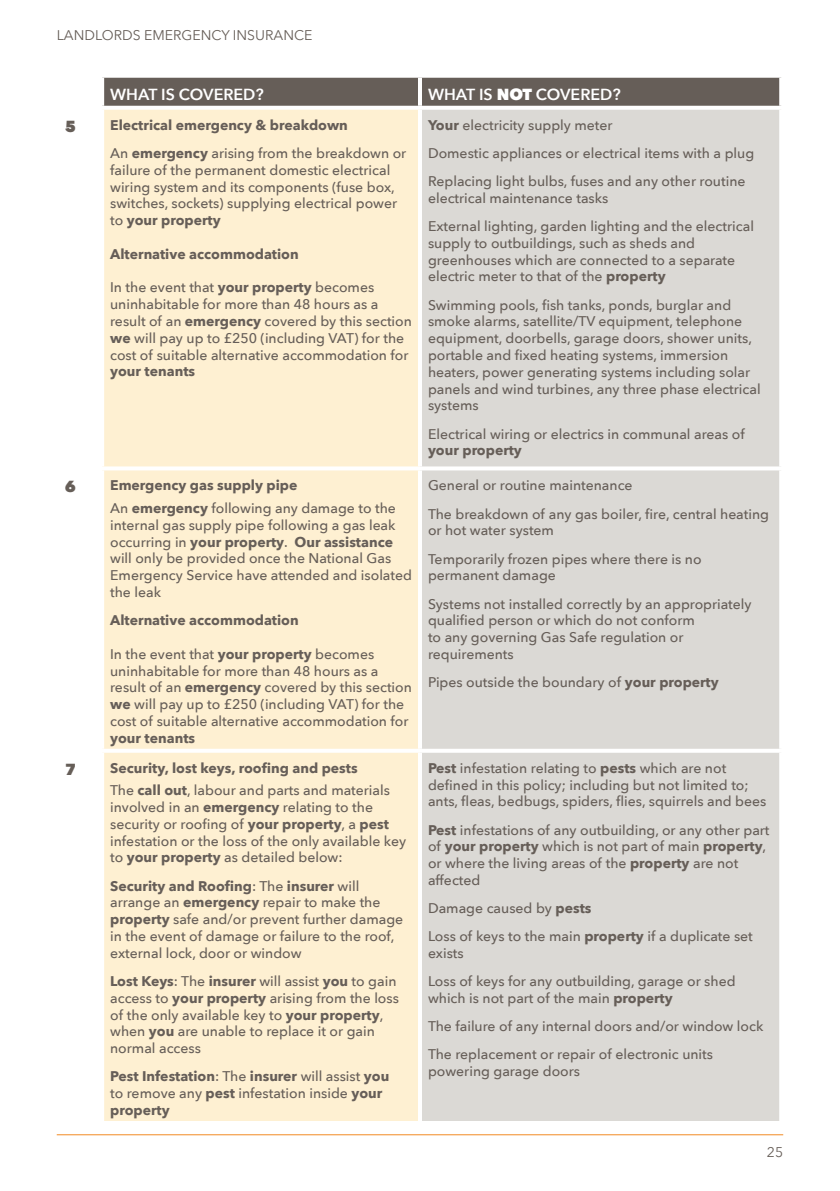
<style>
.page{position:relative;width:840px;height:1191px;background:#fff}
.page>*{position:absolute;margin:0;border:0;box-sizing:border-box;transform-origin:0 0}
.t1{font:600 16px "Avenir Next";color:#fff}
.t2{font:800 16px "Avenir Next";color:#665e58}
.t3{font:500 14px/16.8px "Avenir Next";color:#665e58}
.t4{font:700 14px/22.4px "Avenir Next";color:#665e58}
.t5{font:14px "Avenir Next";color:#665e58}
.s1{font-weight:800}
.s2{font-weight:500}
.s3{font-weight:700}
</style>
<div class="page">
<hr style="left:57px;top:1134px;width:725px;height:1px;background:#f28a23">
<div style="left:104px;top:78px;width:674px;height:28px;background:#665e58"></div>
<div style="left:104px;top:110px;width:314px;height:1011px;background:#fef0d2"></div>
<div style="left:422px;top:110px;width:356px;height:1011px;background:#dbd9d5"></div>
<svg style="left:778px;top:110px;width:1px;height:356px"></svg>
<svg style="left:420px;top:466px;width:361px;height:4px"></svg>
<svg style="left:778px;top:470px;width:3px;height:278px"></svg>
<svg style="left:422px;top:748px;width:358px;height:4px"></svg>
<svg style="left:778px;top:753px;width:1px;height:368px"></svg>
<svg style="left:102px;top:77px;width:318px;height:1px"></svg>
<svg style="left:420px;top:77px;width:361px;height:1px"></svg>
<hr style="left:418px;top:78px;width:4px;height:28px;background:#fff">
<svg style="left:778px;top:78px;width:3px;height:28px"></svg>
<svg style="left:103px;top:466px;width:317px;height:4px"></svg>
<svg style="left:104px;top:748px;width:314px;height:4px"></svg>
<p class="t5" style="left:57px;top:24px;width:257px">LANDLORDS EMERGENCY INSURANCE</p>
<p class="t1" style="left:110px;top:80px;width:155px">WHAT IS COVERED?</p>
<p class="t1" style="left:428px;top:80px;width:194px">WHAT IS <span class="s1">NOT</span> COVERED?</p>
<p class="t2" style="left:65px;top:116px;width:13px">5</p>
<p class="t4" style="left:110px;top:110px;width:297px;line-height:28.2px">Electrical emergency &amp; breakdown<br><span class="s2">An</span> emergency <span class="s2">arising from the breakdown or</span></p>
<p class="t3" style="left:110px;top:161px;width:288px">failure of the permanent domestic electrical wiring system and its components (fuse box, switches, sockets) supplying electrical power to <span class="s3">your property</span></p>
<p class="t4" style="left:110px;top:242px;width:190px">Alternative accommodation</p>
<p class="t3" style="left:110px;top:278px;width:303px">In the event that <span class="s3">your property</span> becomes uninhabitable for more than 48 hours as a result of an <span class="s3">emergency</span> covered by this section <span class="s3">we</span> will pay up to £250 (including VAT) for the cost of suitable alternative accommodation for</p>
<p class="t4" style="left:110px;top:360px;width:86px">your tenants</p>
<p class="t2" style="left:65px;top:477px;width:13px">6</p>
<p class="t4" style="left:110px;top:474px;width:287px">Emergency gas supply pipe<br><span class="s2">An</span> emergency <span class="s2">following any damage to the</span></p>
<p class="t3" style="left:110px;top:516px;width:303px">internal gas supply pipe following a gas leak occurring in <span class="s3">your property</span>. <span class="s3">Our assistance </span>will only be provided once the National Gas Emergency Service have attended and isolated the leak</p>
<p class="t4" style="left:110px;top:609px;width:190px">Alternative accommodation</p>
<p class="t3" style="left:110px;top:645px;width:303px">In the event that <span class="s3">your property</span> becomes uninhabitable for more than 48 hours as a result of an <span class="s3">emergency</span> covered by this section <span class="s3">we</span> will pay up to £250 (including VAT) for the cost of suitable alternative accommodation for</p>
<p class="t4" style="left:110px;top:726px;width:86px">your tenants</p>
<p class="t2" style="left:65px;top:759px;width:13px">7</p>
<p class="t4" style="left:110px;top:756px;width:281px">Security, lost keys, roofing and pests<br><span class="s2">The</span> call out<span class="s2">, labour and parts and materials</span></p>
<p class="t3" style="left:110px;top:798px;width:297px">involved in an <span class="s3">emergency</span> relating to the security or roofing of <span class="s3">your property</span>, a <span class="s3">pest </span>infestation or the loss of the only available key to <span class="s3">your property</span> as detailed below:</p>
<p class="t3" style="left:110px;top:877px;width:294px"><span class="s3">Security and Roofing</span>: The <span class="s3">insurer</span> will arrange an <span class="s3">emergency</span> repair to make the <span class="s3">property</span> safe and/or prevent further damage in the event of damage or failure to the roof, external lock, door or window</p>
<p class="t3" style="left:110px;top:972px;width:290px"><span class="s3">Lost Keys</span>: The <span class="s3">insurer</span> will assist <span class="s3">you</span> to gain access to <span class="s3">your property</span> arising from the loss of the only available key to <span class="s3">your property</span>, when <span class="s3">you</span> are unable to replace it or gain normal access</p>
<p class="t3" style="left:110px;top:1067px;width:280px"><span class="s3">Pest Infestation</span>: The <span class="s3">insurer</span> will assist <span class="s3">you </span>to remove any <span class="s3">pest</span> infestation inside <span class="s3">your property</span></p>
<p class="t3" style="left:428px;top:110px;width:327px;line-height:28.2px"><span class="s3">Your</span> electricity supply meter<br>Domestic appliances or electrical items with a plug<br>Replacing light bulbs, fuses and any other routine</p>
<p class="t3" style="left:428px;top:183px;width:327px;line-height:28.2px">electrical maintenance tasks<br>External lighting, garden lighting and the electrical</p>
<p class="t3" style="left:428px;top:234px;width:308px">supply to outbuildings, such as sheds and greenhouses which are connected to a separate electric meter to that of the <span class="s3">property</span></p>
<p class="t3" style="left:428px;top:296px;width:334px">Swimming pools, fish tanks, ponds, burglar and smoke alarms, satellite/TV equipment, telephone equipment, doorbells, garage doors, shower units, portable and fixed heating systems, immersion heaters, power generating systems including solar panels and wind turbines, any three phase electrical systems</p>
<p class="t3" style="left:428px;top:425px;width:318px">Electrical wiring or electrics in communal areas of</p>
<p class="t4" style="left:428px;top:439px;width:95px">your property</p>
<p class="t3" style="left:428px;top:471px;width:342px;line-height:28.2px">General or routine maintenance<br>The breakdown of any gas boiler, fire, central heating</p>
<p class="t3" style="left:428px;top:516px;width:275px;line-height:28.2px">or hot water system<br>Temporarily frozen pipes where there is no</p>
<p class="t3" style="left:428px;top:561px;width:325px;line-height:28.2px">permanent damage<br>Systems not installed correctly by an appropriately</p>
<p class="t3" style="left:428px;top:611px;width:268px">qualified person or which do not conform to any governing Gas Safe regulation or requirements</p>
<p class="t3" style="left:428px;top:673px;width:292px">Pipes outside the boundary of <span class="s3">your property</span></p>
<p class="t3" style="left:428px;top:759px;width:340px"><span class="s3">Pest</span> infestation relating to <span class="s3">pests</span> which are not defined in this policy; including but not limited to; ants, fleas, bedbugs, spiders, flies, squirrels and bees</p>
<p class="t3" style="left:428px;top:820px;width:343px"><span class="s3">Pest</span> infestations of any outbuilding, or any other part of <span class="s3">your property</span> which is not part of main <span class="s3">property</span>, or where the living areas of the <span class="s3">property</span> are not affected</p>
<p class="t3" style="left:428px;top:893px;width:326px;line-height:28.2px">Damage caused by <span class="s3">pests<br></span>Loss of keys to the main <span class="s3">property</span> if a duplicate set</p>
<p class="t3" style="left:428px;top:938px;width:309px;line-height:28.2px">exists<br>Loss of keys for any outbuilding, garage or shed</p>
<p class="t3" style="left:428px;top:983px;width:337px;line-height:28.2px">which is not part of the main <span class="s3">property<br></span>The failure of any internal doors and/or window lock<br>The replacement or repair of electronic units</p>
<p class="t3" style="left:428px;top:1062px;width:153px">powering garage doors</p>
<p class="t5" style="left:766px;top:1140px;width:18px">25</p>
</div>
